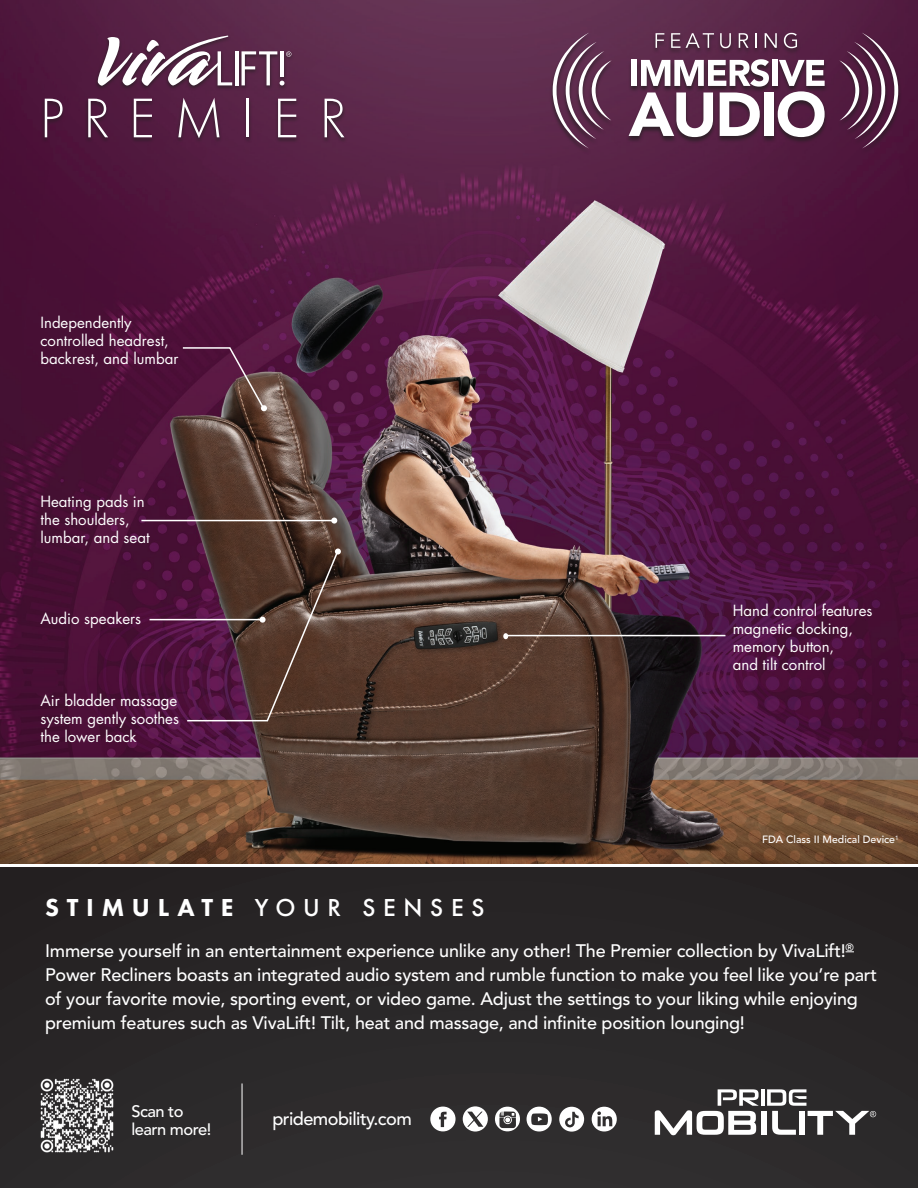
<style>
.page{position:relative;width:918px;height:1188px;background:#fff}
.page>*{position:absolute;margin:0;border:0;box-sizing:border-box;transform-origin:0 0}
.t1{font:500 25.5px "Futura PT";letter-spacing:.3em;color:#fff}
.t2{font:500 18.15px "Avenir LT Std";letter-spacing:-.03em;color:#fff}
.t3{font:500 18px/24px "Avenir LT Std";letter-spacing:-.01em;color:#fff}
.t4{font:500 16.5px/18px "Avenir LT Std";letter-spacing:-.03em;color:#fff}
.t5{font:15px/18px "Futura Std";color:#fff}
.t6{font:500 10.5px "Avenir LT Std";color:#fff}
.s1{font-weight:800}
</style>
<div class="page">
<img style="left:0;top:0;width:918px;height:864px">
<div style="left:41px;top:35px;width:307px;height:109px;background:#231f20;opacity:.75"></div>
<svg style="left:45px;top:99px;width:18px;height:38px"></svg>
<svg style="left:88px;top:99px;width:20px;height:38px"></svg>
<svg style="left:134px;top:99px;width:18px;height:38px"></svg>
<svg style="left:178px;top:98px;width:41px;height:40px;background:#754e68"></svg>
<hr style="left:247px;top:99px;width:2px;height:38px;background:#fff">
<svg style="left:278px;top:99px;width:18px;height:38px"></svg>
<svg style="left:325px;top:99px;width:19px;height:38px"></svg>
<svg style="left:98px;top:36px;width:134px;height:50px"></svg>
<hr style="left:235px;top:51px;width:4px;height:34px;background:#fff">
<svg style="left:242px;top:51px;width:49px;height:35px"></svg>
<div style="left:0;top:864px;width:918px;height:324px;background:#292627"></div>
<hr style="left:0;top:864px;width:918px;height:3px;background:#fff">
<hr style="left:242px;top:1083px;width:1px;height:72px;background:#fff">
<svg style="left:430px;top:1107px;width:26px;height:24px"></svg>
<svg style="left:495px;top:1107px;width:25px;height:24px"></svg>
<svg style="left:527px;top:1107px;width:25px;height:24px"></svg>
<svg style="left:592px;top:1107px;width:25px;height:24px"></svg>
<svg style="left:559px;top:1107px;width:25px;height:25px"></svg>
<svg style="left:463px;top:1106px;width:25px;height:26px"></svg>
<div style="left:549px;top:33px;width:353px;height:122px;background:#231f20;opacity:.75"></div>
<div style="left:772px;top:60px;width:6px;height:26px;background:#fff"></div>
<svg style="left:629px;top:59px;width:140px;height:78px"></svg>
<div style="left:764px;top:92px;width:10px;height:44px;background:#fff"></div>
<svg style="left:778px;top:60px;width:47px;height:77px"></svg>
<svg style="left:656px;top:33px;width:8px;height:15px"></svg>
<svg style="left:671px;top:33px;width:43px;height:15px"></svg>
<svg style="left:720px;top:33px;width:11px;height:15px"></svg>
<svg style="left:739px;top:33px;width:10px;height:15px"></svg>
<svg style="left:755px;top:33px;width:2px;height:15px"></svg>
<svg style="left:765px;top:33px;width:12px;height:15px"></svg>
<svg style="left:784px;top:33px;width:13px;height:15px"></svg>
<svg style="left:553px;top:33px;width:59px;height:116px;background:#744c66"></svg>
<svg style="left:839px;top:33px;width:59px;height:116px;background:#693e5b"></svg>
<hr style="left:506px;top:635px;width:219px;height:1px;background:#fff">
<hr style="left:141px;top:520px;width:192px;height:1px;background:#fff">
<svg style="left:331px;top:518px;width:6px;height:6px"></svg>
<hr style="left:150px;top:619px;width:111px;height:1px;background:#fff">
<svg style="left:503px;top:633px;width:5px;height:6px"></svg>
<svg style="left:181px;top:346px;width:86px;height:65px;background:#5f2b47"></svg>
<svg style="left:186px;top:550px;width:153px;height:172px;background:#553136"></svg>
<div style="left:335px;top:548px;width:6px;height:7px;background:#fff;border-radius:50%"></div>
<div style="left:761px;top:1111px;width:6px;height:24px;background:#fff"></div>
<hr style="left:761px;top:1089px;width:4px;height:17px;background:#fff">
<svg style="left:655px;top:1089px;width:104px;height:46px"></svg>
<svg style="left:767px;top:1089px;width:109px;height:46px"></svg>
<img style="left:40px;top:1078px;width:74px;height:75px">
<p class="t5" style="left:40px;top:314px;width:139px">Independently controlled headrest, backrest, and lumbar</p>
<p class="t5" style="left:40px;top:493px;width:111px">Heating pads in the shoulders, lumbar, and seat</p>
<p class="t5" style="left:40px;top:609px;width:102px">Audio speakers</p>
<p class="t5" style="left:40px;top:691px;width:140px;text-align:justify">Air bladder massage system gently soothes the lower back</p>
<h1 class="t1" style="left:45px;top:892px;width:441px"><span class="s1">STIMULATE</span> YOUR SENSES</h1>
<p class="t5" style="left:733px;top:601px;width:141px">Hand control features magnetic docking, memory button,<br>and tilt control</p>
<p class="t6" style="left:762px;top:833px;width:138px">FDA Class II Medical Device<sup>1</sup></p>
<p class="t3" style="left:45px;top:939px;width:833px">Immerse yourself in an entertainment experience unlike any other! The Premier collection by VivaLift!<sup>® </sup>Power Recliners boasts an integrated audio system and rumble function to make you feel like you’re part of your favorite movie, sporting event, or video game. Adjust the settings to your liking while enjoying premium features such as VivaLift! Tilt, heat and massage, and infinite position lounging!</p>
<p class="t4" style="left:131px;top:1102px;width:82px">Scan to learn more!</p>
<p class="t2" style="left:272px;top:1108px;width:141px">pridemobility.com</p>
</div>
